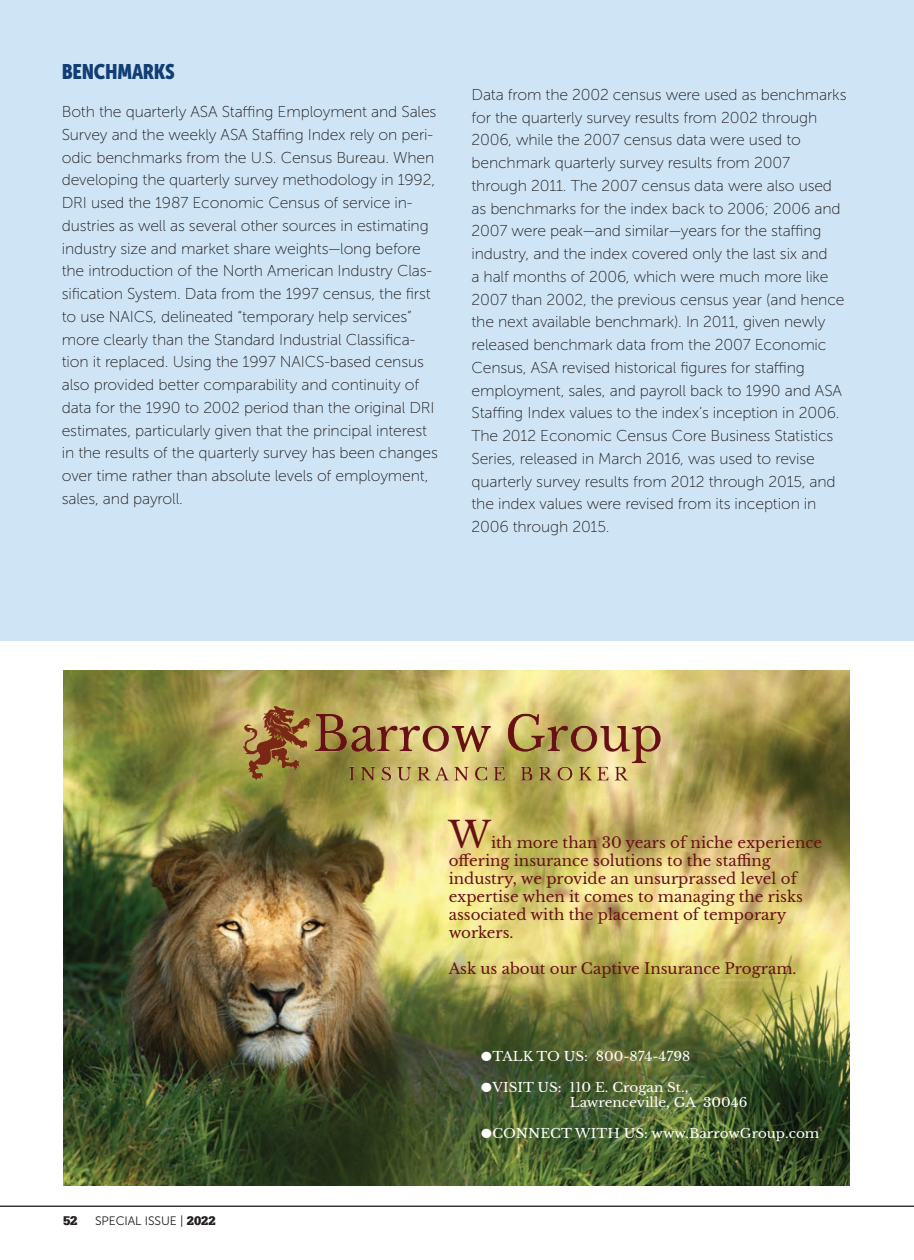
<style>
.page{position:relative;width:914px;height:1260px;background:#fff}
.page>*{position:absolute;margin:0;border:0;box-sizing:border-box;transform-origin:0 0}
.t1{font:36.05px "Libre Baskerville";color:#671114}
.Methodolgy_body{font:21px "Museo Sans Cond 900";letter-spacing:-.01em;color:#123e76}
.Methodolgy_body-2{font:15.75px/22.8px "Museo Sans 100";letter-spacing:-.01em;color:#231f20}
.t2{font:15.05px/18px "Libre Baskerville";color:#671114}
.t3{font:700 13.12px "Serifa";color:#231f20}
.t4{font:12.95px/15.4px "Libre Baskerville";color:#fff;scale:1.05 1}
.t5{font:12.25px "Museo Sans 300";letter-spacing:-.01em;color:#231f20}
.s1{font-family:"Serifa";font-weight:700;font-size:12.95px}
</style>
<div class="page">
<div style="left:0;top:0;width:914px;height:640px;background:#cfe5f6"></div>
<hr style="left:0;top:1206px;width:914px;height:1px;background:#231f20">
<img style="left:63px;top:670px;width:786px;height:515px">
<img style="left:233px;top:692px;width:429px;height:99px">
<svg style="left:481px;top:1052px;width:10px;height:9px"></svg>
<svg style="left:481px;top:1082px;width:10px;height:10px"></svg>
<svg style="left:481px;top:1129px;width:10px;height:9px"></svg>
<p class="Methodolgy_body" style="left:62px;top:59px;width:115px">BENCHMARKS</p>
<p class="Methodolgy_body-2" style="left:62px;top:101px;width:377px">Both the quarterly ASA Staffing Employment and Sales Survey and the weekly ASA Staffing Index rely on peri&shy;odic benchmarks from the U.S. Census Bureau. When developing the quarterly survey methodology in 1992, DRI used the 1987 Economic Census of service in&shy;dustries as well as several other sources in estimating industry size and market share weights—long before the introduction of the North American Industry Clas&shy;sification System. Data from the 1997 census, the first to use NAICS, delineated “temporary help services” more clearly than the Standard Industrial Classifica&shy;tion it replaced. Using the 1997 NAICS-based census also provided better comparability and continuity of data for the 1990 to 2002 period than the original DRI estimates, particularly given that the principal interest in the results of the quarterly survey has been changes over time rather than absolute levels of employment, sales, and payroll.</p>
<p class="Methodolgy_body-2" style="left:471px;top:83px;width:376px">Data from the 2002 census were used as benchmarks for the quarterly survey results from 2002 through 2006, while the 2007 census data were used to benchmark quarterly survey results from 2007 through 2011. The 2007 census data were also used as benchmarks for the index back to 2006; 2006 and 2007 were peak—and similar—years for the staffing industry, and the index covered only the last six and<br>a half months of 2006, which were much more like 2007 than 2002, the previous census year (and hence the next available benchmark). In 2011, given newly released benchmark data from the 2007 Economic Census, ASA revised historical figures for staffing employment, sales, and payroll back to 1990 and ASA Staffing Index values to the index’s inception in 2006.<br>The 2012 Economic Census Core Business Statistics Series, released in March 2016, was used to revise quarterly survey results from 2012 through 2015, and the index values were revised from its inception in 2006 through 2015.</p>
<p class="t3" style="left:63px;top:1213px;width:16px">52</p>
<p class="t5" style="left:95px;top:1214px;width:122px">SPECIAL ISSUE | <span class="s1">2022</span></p>
<p class="t1" style="left:448px;top:813px;width:44px">W</p>
<p class="t2" style="left:448px;top:834px;width:375px;text-indent:42px">ith more than 30 years of niche experience offering insurance solutions to the staffing industry, we provide an unsurprassed level of expertise when it comes to managing the risks associated with the placement of temporary workers.</p>
<p class="t2" style="left:448px;top:960px;width:349px">Ask us about our Captive Insurance Program.</p>
<p class="t4" style="left:492px;top:1049px;width:190px">TALK TO US: 800-874-4798</p>
<p class="t4" style="left:570px;top:1080px;width:171px;text-indent:-77px">VISIT US: 110 E. Crogan St.,<br>Lawrenceville, GA 30046</p>
<p class="t4" style="left:492px;top:1126px;width:313px">CONNECT WITH US: www.BarrowGroup.com</p>
</div>
